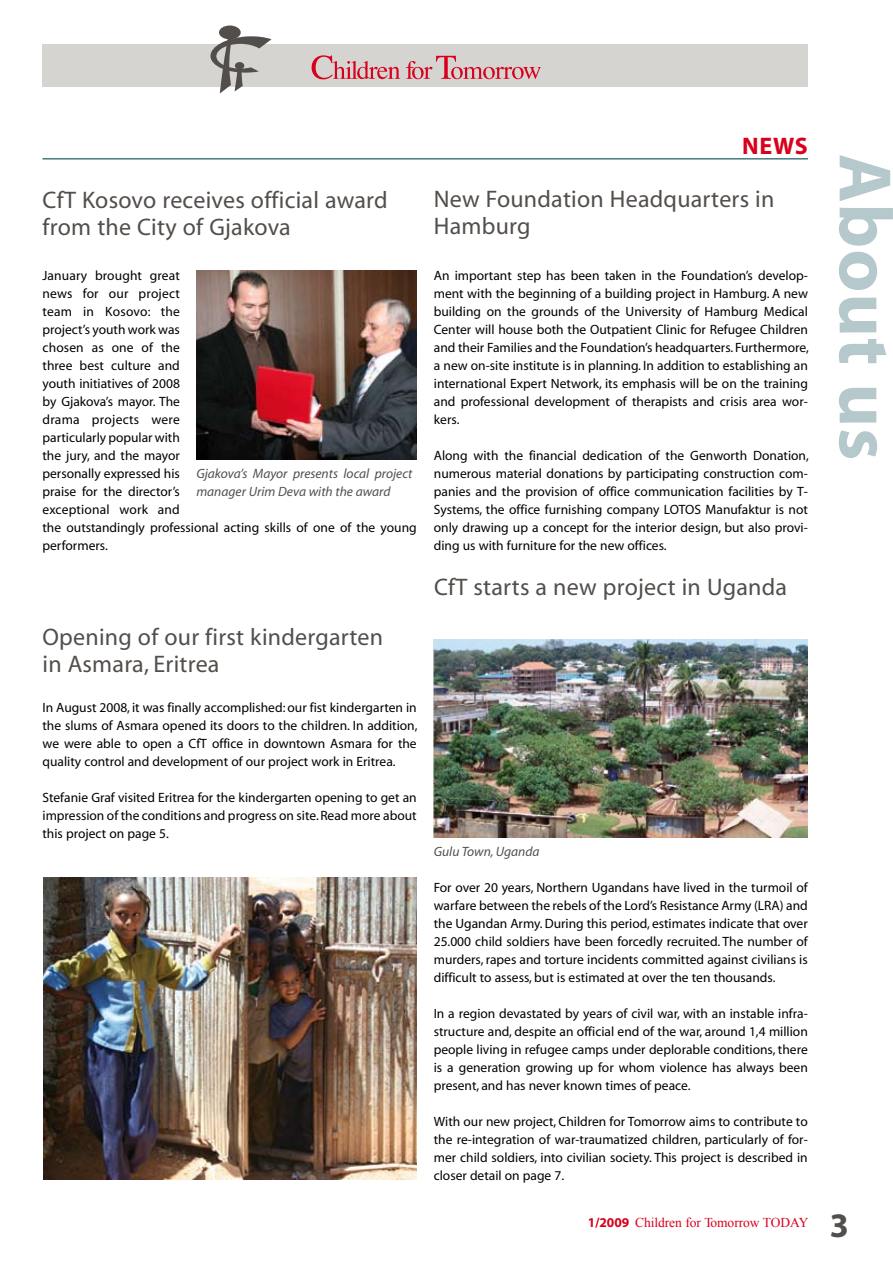
<style>
.page{position:relative;width:893px;height:1263px;background:#fff}
.page>*{position:absolute;margin:0;border:0;box-sizing:border-box;transform-origin:0 0}
.t1{font:700 75px "Myriad";letter-spacing:.01em;color:#b5c8cc}
.t2{font:700 34.5px "Myriad";color:#524e4b}
.t3{font:24px/27px "Myriad";letter-spacing:.01em;color:#524e4b}
.t4{font:700 24px "Myriad";color:#d8001c}
.t5{font:13.5px/18px "Myriad";color:#000;text-align:justify}
.t6{font:italic 13.5px/18px "Myriad";color:#524e4b}
.t7{font:13.5px "Times New Roman";letter-spacing:-.005em;color:#d8001c}
.s1{font-family:"Myriad";font-weight:700}
</style>
<div class="page">
<img style="left:434px;top:640px;width:374px;height:198px">
<img style="left:197px;top:271px;width:220px;height:188px">
<img style="left:43px;top:877px;width:374px;height:303px">
<div style="left:219px;top:26px;width:22px;height:13px;background:#524e4b;border-radius:50%"></div>
<svg style="left:43px;top:36px;width:765px;height:58px"></svg>
<hr style="left:43px;top:158px;width:765px;height:2px;background:#47797e">
<h3 class="t3" style="left:43px;top:188px;width:347px">CfT Kosovo receives official award from the City of Gjakova</h3>
<p class="t5" style="left:43px;top:267px;width:376px;text-align:left">January brought great<br>news for our project<br>team in Kosovo: the<br>project’s youth work was<br>chosen as one of the<br>three best culture and<br>youth initiatives of 2008<br>by Gjakova’s mayor. The<br>drama projects were<br>particularly popular with<br>the jury, and the mayor<br>personally expressed his<br>praise for the director’s<br>exceptional work and<br>the outstandingly professional acting skills of one of the young performers.</p>
<p class="t6" style="left:196px;top:465px;width:217px">Gjakova’s Mayor presents local project manager Urim Deva with the award</p>
<h3 class="t3" style="left:43px;top:624px;width:342px">Opening of our first kindergarten in Asmara, Eritrea</h3>
<p class="t5" style="left:43px;top:699px;width:377px">In August 2008, it was finally accomplished: our fist kindergarten in the slums of Asmara opened its doors to the children. In addition, we were able to open a CfT office in downtown Asmara for the quality control and development of our project work in Eritrea.</p>
<p class="t5" style="left:43px;top:789px;width:376px">Stefanie Graf visited Eritrea for the kindergarten opening to get an impression of the conditions and progress on site. Read more about this project on page 5.</p>
<h3 class="t4" style="left:742px;top:133px;width:34px">NEWS</h3>
<h3 class="t3" style="left:434px;top:187px;width:342px">New Foundation Headquarters in<br>Hamburg</h3>
<p class="t5" style="left:434px;top:267px;width:376px">An important step has been taken in the Foundation’s develop&shy;ment with the beginning of a building project in Hamburg. A new building on the grounds of the University of Hamburg Medical Center will house both the Outpatient Clinic for Refugee Children and their Families and the Foundation’s headquarters. Furthermore, a new on-site institute is in planning. In addition to establishing an international Expert Network, its emphasis will be on the training and professional development of therapists and crisis area wor&shy;kers.</p>
<p class="t5" style="left:434px;top:447px;width:377px">Along with the financial dedication of the Genworth Donation, numerous material donations by participating construction com&shy;panies and the provision of office communication facilities by T-Systems, the office furnishing company LOTOS Manufaktur is not only drawing up a concept for the interior design, but also provi&shy;ding us with furniture for the new offices.</p>
<h3 class="t3" style="left:434px;top:575px;width:355px">CfT starts a new project in Uganda</h3>
<h1 class="t1" style="left:903px;top:154px;width:308px;rotate:90deg">ABOUT US</h1>
<p class="t6" style="left:434px;top:843px;width:107px">Gulu Town, Uganda</p>
<p class="t5" style="left:434px;top:879px;width:376px">For over 20 years, Northern Ugandans have lived in the turmoil of warfare between the rebels of the Lord’s Resistance Army (LRA) and the Ugandan Army. During this period, estimates indicate that over 25.000 child soldiers have been forcedly recruited. The number of murders, rapes and torture incidents committed against civilians is difficult to assess, but is estimated at over the ten thousands.</p>
<p class="t5" style="left:434px;top:1005px;width:376px">In a region devastated by years of civil war, with an instable infra&shy;structure and, despite an official end of the war, around 1,4 million people living in refugee camps under deplorable conditions, there is a generation growing up for whom violence has always been present, and has never known times of peace.</p>
<p class="t5" style="left:434px;top:1113px;width:376px">With our new project, Children for Tomorrow aims to contribute to the re-integration of war-traumatized children, particularly of for&shy;mer child soldiers, into civilian society. This project is described in closer detail on page 7.</p>
<p class="t7" style="left:588px;top:1213px;width:222px"><span class="s1">1/2009</span> Children for Tomorrow TODAY</p>
<h2 class="t2" style="left:830px;top:1207px;width:21px">3</h2>
</div>
